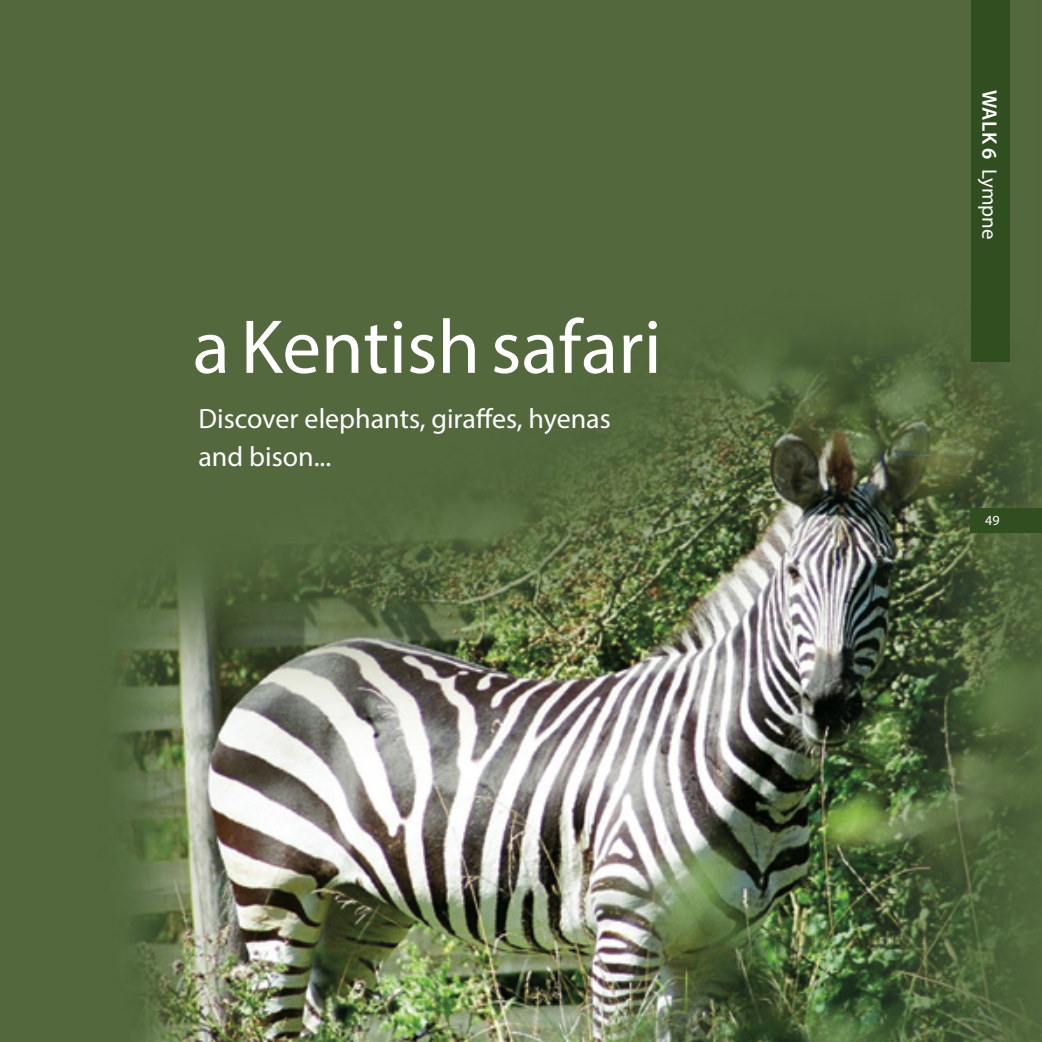
<style>
.page{position:relative;width:1042px;height:1042px;background:#fff}
.page>*{position:absolute;margin:0;border:0;box-sizing:border-box;transform-origin:0 0}
.t1{font:77px "Myriad Pro";color:#fff}
.t2{font:28px/38.5px "Myriad Pro";color:#fff}
.t3{font:21px "Myriad Pro";color:#fff}
.t4{font:14px "Myriad Pro";color:#fff}
.s1{font-weight:600}
</style>
<div class="page">
<img style="left:0;top:0;width:1042px;height:1042px">
<div style="left:970px;top:508px;width:72px;height:25px;background:#314e20"></div>
<div style="left:971px;top:0;width:38px;height:362px;background:#314e20"></div>
<h1 class="t1" style="left:193px;top:299px;width:470px">a Kentish safari</h1>
<p class="t2" style="left:198px;top:399px;width:414px">Discover elephants, giraffes, hyenas and bison...</p>
<p class="t3" style="left:1002px;top:90px;width:151px;rotate:90deg"><span class="s1">WALK 6</span> Lympne</p>
<p class="t4" style="left:985px;top:512px;width:16px">49</p>
</div>
